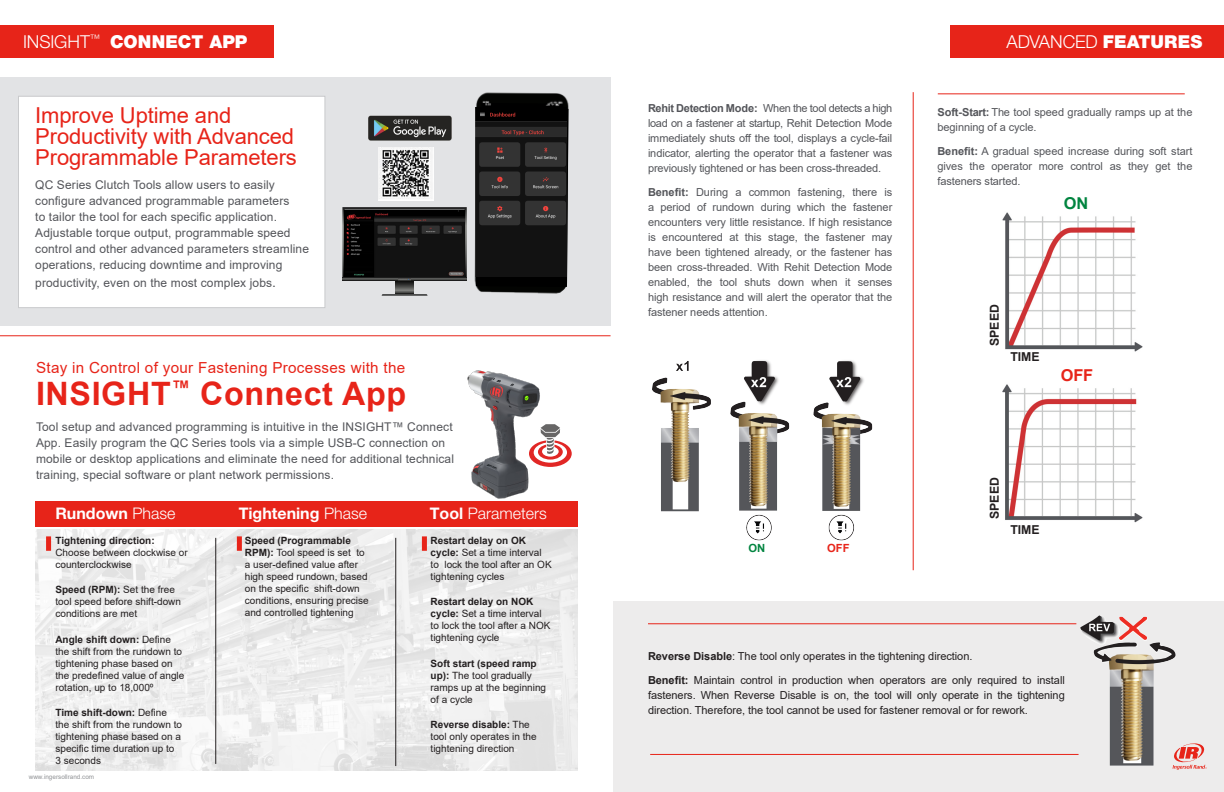
<style>
.page{position:relative;width:1224px;height:792px;background:#fff}
.page>*{position:absolute;margin:0;border:0;box-sizing:border-box;transform-origin:0 0}
.t1{font:700 32.3px "Arial";letter-spacing:.02em;color:#e72419}
.t2{font:22px/21px "Arial";letter-spacing:-.005em;color:#e72419}
.ChartBody{font:900 17.9px "Helvetica Neue LT Pro";letter-spacing:.005em;color:#fff}
.ChartBody-2{font:300 17.9px "Helvetica Neue LT Pro";letter-spacing:-.005em;color:#fff}
.t3{font:700 16.4px "Arial";color:#e72419}
.t4{font:700 16.4px "Arial";color:#00843f}
.t5{font:700 16px "Helvetica Neue LT Pro";color:#fff}
.t6{font:300 16px "Helvetica Neue LT Pro";color:#fff}
.t7{font:15.2px "Arial";letter-spacing:.02em;color:#e72419}
.t8{font:700 12.3px "Arial";letter-spacing:-.005em;color:#231f20}
.t9{font:12px/16px "Arial";letter-spacing:.01em;color:#54555a}
.t10{font:700 11.2px "Arial";color:#e72419}
.t11{font:700 11.2px "Arial";color:#00843f}
.t12{font:11px/15px "Arial";letter-spacing:-.005em;color:#54555a;text-align:justify}
.t13{font:11px/15px "Arial";letter-spacing:-.005em;color:#231f20;text-align:justify}
.t14{font:10px/12px "Arial";color:#231f20}
.t15{font:6.4px "Arial";color:#919396}
.s1{font-weight:300}
.s2{font-weight:900}
.s3{font-size:14px}
.s4{font-weight:700}
</style>
<div class="page">
<img style="left:35px;top:529px;width:542px;height:241px">
<div style="left:35px;top:501px;width:542px;height:26px;background:#e72419"></div>
<div style="left:613px;top:602px;width:611px;height:190px;background:#edecec"></div>
<img style="left:1080px;top:615px;width:96px;height:151px">
<hr style="left:650px;top:754px;width:429px;height:1px;background:#e72419">
<hr style="left:648px;top:624px;width:428px;height:1px;background:#e72419">
<div style="left:0;top:77px;width:610px;height:249px;background:#e2e3e5"></div>
<svg style="left:1173px;top:743px;width:34px;height:27px"></svg>
<div style="left:0;top:25px;width:273px;height:33px;background:#e72419"></div>
<img style="left:449px;top:92px;width:120px;height:202px">
<svg style="left:476px;top:108px;width:93px;height:179px"></svg>
<img style="left:480px;top:103px;width:83px;height:4px">
<div style="left:18px;top:96px;width:307px;height:212px;background:#fff;border:1px solid #c9cacc"></div>
<img style="left:368px;top:114px;width:87px;height:26px">
<img style="left:378px;top:147px;width:55px;height:54px">
<svg style="left:396px;top:281px;width:18px;height:13px"></svg>
<svg style="left:382px;top:294px;width:45px;height:2px"></svg>
<svg style="left:342px;top:207px;width:125px;height:74px"></svg>
<img style="left:345px;top:211px;width:120px;height:66px">
<div style="left:951px;top:25px;width:273px;height:33px;background:#e72419"></div>
<img style="left:467px;top:370px;width:73px;height:129px">
<img style="left:652px;top:360px;width:221px;height:181px">
<hr style="left:913px;top:92px;width:1px;height:478px;background:#e72419">
<hr style="left:938px;top:94px;width:247px;height:1px;background:#e72419">
<img style="left:1002px;top:212px;width:141px;height:140px">
<img style="left:1002px;top:384px;width:141px;height:139px">
<img style="left:476px;top:107px;width:91px;height:169px">
<div style="left:526px;top:420px;width:49px;height:51px;background:#fff;border-radius:7px"></div>
<svg style="left:529px;top:424px;width:43px;height:43px"></svg>
<hr style="left:0;top:336px;width:611px;height:1px;background:#e72419">
<hr style="left:216px;top:538px;width:1px;height:226px;background:#231f20">
<hr style="left:396px;top:538px;width:1px;height:228px;background:#231f20">
<div style="left:46px;top:536px;width:5px;height:15px;background:#e72419"></div>
<div style="left:237px;top:536px;width:5px;height:15px;background:#e72419"></div>
<div style="left:422px;top:536px;width:5px;height:15px;background:#e72419"></div>
<p class="ChartBody" style="left:23px;top:31px;width:226px"><span class="s1">INSIGHT</span><sup>™</sup> CONNECT APP</p>
<p class="ChartBody" style="left:1006px;top:31px;width:195px"><span class="s1">QC SERI S</span> FEATURES</p>
<p class="ChartBody-2" style="left:1006px;top:31px;width:197px">ADVANCED <span class="s2">FEATURES</span></p>
<p class="t2" style="left:35px;top:105px;width:263px">Improve Uptime and<br>Productivity with Advanced<br>Programmable Parameters</p>
<p class="t9" style="left:35px;top:177px;width:275px">QC Series Clutch Tools allow users to easily configure advanced programmable parameters<br>to tailor the tool for each specific application.<br>Adjustable torque output, programmable speed control and other advanced parameters streamline operations, reducing downtime and improving</p>
<p class="t9" style="left:35px;top:275px;width:242px">productivity, even on the most complex jobs<span class="s3">.</span></p>
<p class="t7" style="left:36px;top:357px;width:371px">Stay in Control of your Fastening Processes with the</p>
<p class="t1" style="left:36px;top:371px;width:372px">INSIGHT<sup>™</sup> Connect App</p>
<p class="t9" style="left:36px;top:418px;width:420px">Tool setup and advanced programming is intuitive in the INSIGHT™ Connect App. Easily program the QC Series tools via a simple USB-C connection on mobile or desktop applications and eliminate the need for additional technical training, special software or plant network permissions.</p>
<p class="t5" style="left:55px;top:503px;width:122px">Rundown <span class="s1">Phase</span></p>
<p class="t14" style="left:55px;top:534px;width:134px"><span class="s4">Tightening direction:<br></span>Choose between clockwise or counterclockwise</p>
<p class="t14" style="left:55px;top:584px;width:127px"><span class="s4">Speed (RPM):</span> Set the free tool speed before shift-down conditions are met</p>
<p class="t14" style="left:55px;top:633px;width:130px"><span class="s4">Angle shift down:</span> Define the shift from the rundown to tightening phase based on the predefined value of angle rotation, up to 18,000º</p>
<p class="t14" style="left:55px;top:707px;width:128px"><span class="s4">Time shift-down:</span> Define the shift from the rundown to tightening phase based on a specific time duration up to<br>3 seconds</p>
<p class="t15" style="left:29px;top:773px;width:67px">www.ingersollrand.com</p>
<p class="t5" style="left:239px;top:503px;width:130px">Tightening <span class="s1">Phase</span></p>
<p class="t14" style="left:245px;top:534px;width:125px"><span class="s4">Speed (Programmable<br>RPM):</span> Tool speed is set to a user-defined value after high speed rundown, based on the specific shift-down conditions, ensuring precise and controlled tightening</p>
<p class="t6" style="left:430px;top:504px;width:119px"><span class="s4">Tool</span> Parameters</p>
<p class="t14" style="left:431px;top:534px;width:123px"><span class="s4">Restart delay on OK cycle:</span> Set a time interval to lock the tool after an OK tightening cycles</p>
<p class="t14" style="left:431px;top:596px;width:122px"><span class="s4">Restart delay on NOK cycle:</span> Set a time interval to lock the tool after a NOK tightening cycle</p>
<p class="t14" style="left:431px;top:657px;width:117px"><span class="s4">Soft start (speed ramp up):</span> The tool gradually ramps up at the beginning of a cycle</p>
<p class="t14" style="left:431px;top:719px;width:108px"><span class="s4">Reverse disable:</span> The tool only operates in the tightening direction</p>
<p class="t12" style="left:648px;top:100px;width:246px"><span class="s4">Rehit Detection Mode:</span> When the tool detects a high load on a fastener at startup, Rehit Detection Mode immediately shuts off the tool, displays a cycle-fail indicator, alerting the operator that a fastener was previously tightened or has been cross-threaded.</p>
<p class="t12" style="left:648px;top:184px;width:246px"><span class="s4">Benefit:</span> During a common fastening, there is a period of rundown during which the fastener encounters very little resistance. If high resistance is encountered at this stage, the fastener may have been tightened already, or the fastener has been cross-threaded. With Rehit Detection Mode enabled, the tool shuts down when it senses high resistance and will alert the operator that the fastener needs attention.</p>
<p class="t11" style="left:748px;top:540px;width:18px">ON</p>
<p class="t10" style="left:827px;top:540px;width:24px">OFF</p>
<p class="t12" style="left:937px;top:105px;width:257px"><span class="s4">Soft-Start:</span> The tool speed gradually ramps up at the beginning of a cycle.</p>
<p class="t12" style="left:937px;top:144px;width:257px"><span class="s4">Benefit:</span> A gradual speed increase during soft start gives the operator more control as they get the fasteners started.</p>
<p class="t4" style="left:1064px;top:192px;width:26px">ON</p>
<p class="t8" style="left:986px;top:346px;width:43px;rotate:-90deg">SPEED</p>
<p class="t8" style="left:1010px;top:348px;width:31px">TIME</p>
<p class="t3" style="left:1061px;top:363px;width:34px">OFF</p>
<p class="t8" style="left:986px;top:519px;width:43px;rotate:-90deg">SPEED</p>
<p class="t8" style="left:1010px;top:521px;width:31px">TIME</p>
<p class="t13" style="left:648px;top:649px;width:326px"><span class="s4">Reverse Disable</span>: The tool only operates in the tightening direction.</p>
<p class="t13" style="left:648px;top:673px;width:418px"><span class="s4">Benefit:</span> Maintain control in production when operators are only required to install fasteners. When Reverse Disable is on, the tool will only operate in the tightening direction. Therefore, the tool cannot be used for fastener removal or for rework.</p>
</div>
